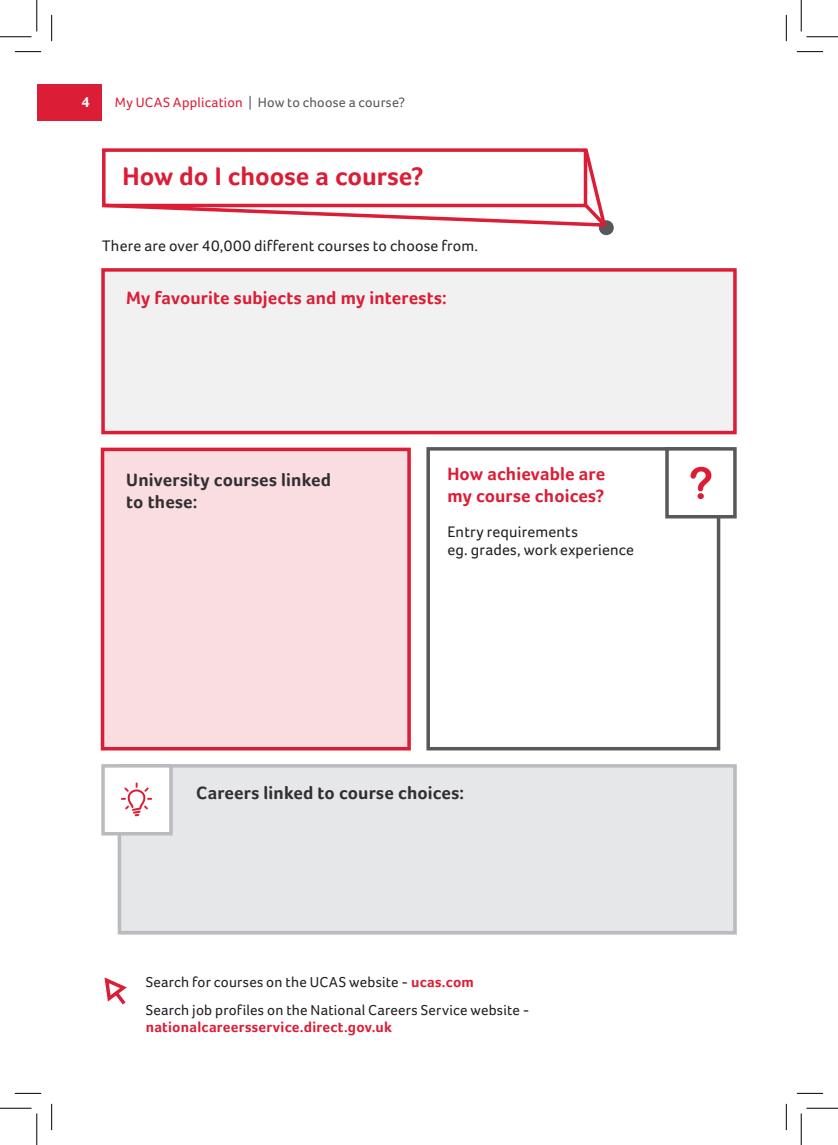
<style>
.page{position:relative;width:838px;height:1145px;background:#fff}
.page>*{position:absolute;margin:0;border:0;box-sizing:border-box;transform-origin:0 0}
.t1{font:700 26.25px "Foco";color:#dc1d36}
.t2{font:700 18.38px/22.1px "Foco";letter-spacing:.01em;color:#dc1d36}
.t3{font:700 18.38px/22.1px "Foco";letter-spacing:.01em;color:#312f30}
.t4{font:15.75px/17.5px "Foco";letter-spacing:.015em;color:#231f20}
.t5{font:14.88px/17.8px "Foco";letter-spacing:.015em;color:#231f20}
.t6{font:700 14.88px "Foco";color:#fff}
.t7{font:14px "Foco";letter-spacing:.02em;color:#57585a}
.s1{color:#dc1d36}
.s2{font-weight:700;color:#dc1d36}
</style>
<div class="page">
<div style="left:120px;top:766px;width:616px;height:168px;background:#e6e7e9"></div>
<div style="left:101px;top:270px;width:635px;height:164px;background:#f1f1f2"></div>
<div style="left:101px;top:448px;width:310px;height:302px;background:#f9dde1"></div>
<div style="left:426px;top:447px;width:294px;height:303px;background:#fff;border:4px solid #57585a"></div>
<div style="left:665px;top:447px;width:71px;height:71px;background:#fff;border:4px solid #57585a"></div>
<div style="left:598px;top:220px;width:15px;height:15px;background:#57585a;border-radius:50%"></div>
<svg style="left:102px;top:148px;width:498px;height:78px"></svg>
<svg style="left:580px;top:200px;width:28px;height:29px"></svg>
<div style="left:37px;top:84px;width:64px;height:37px;background:#dc1d36"></div>
<svg style="left:104px;top:977px;width:23px;height:28px"></svg>
<div style="left:101px;top:268px;width:635px;height:166px;border:4px solid #dc1d36"></div>
<div style="left:118px;top:764px;width:618px;height:170px;border:4px solid #babbbe"></div>
<div style="left:101px;top:448px;width:310px;height:302px;border:4px solid #dc1d36"></div>
<svg style="left:690px;top:467px;width:21px;height:32px"></svg>
<div style="left:101px;top:764px;width:72px;height:72px;background:#fff;border:4px solid #babbbe"></div>
<svg style="left:121px;top:783px;width:31px;height:33px"></svg>
<svg style="left:15px;top:51px;width:26px;height:1px"></svg>
<svg style="left:796px;top:51px;width:27px;height:1px"></svg>
<svg style="left:15px;top:1093px;width:26px;height:1px"></svg>
<svg style="left:796px;top:1093px;width:27px;height:1px"></svg>
<svg style="left:51px;top:15px;width:1px;height:26px"></svg>
<svg style="left:51px;top:1104px;width:1px;height:26px"></svg>
<svg style="left:786px;top:15px;width:1px;height:26px"></svg>
<svg style="left:786px;top:1104px;width:1px;height:26px"></svg>
<hr style="left:0;top:36px;width:32px;height:1px;background:#000">
<hr style="left:806px;top:36px;width:31px;height:1px;background:#000">
<hr style="left:0;top:1108px;width:32px;height:1px;background:#000">
<hr style="left:806px;top:1108px;width:31px;height:1px;background:#000">
<hr style="left:36px;top:0;width:1px;height:31px;background:#000">
<hr style="left:36px;top:1113px;width:1px;height:32px;background:#000">
<hr style="left:800px;top:0;width:1px;height:31px;background:#000">
<hr style="left:800px;top:1113px;width:1px;height:32px;background:#000">
<p class="t6" style="left:81px;top:93px;width:10px">4</p>
<p class="t7" style="left:115px;top:95px;width:291px"><span class="s1">My UCAS Application</span> | How to choose a course?</p>
<p class="t1" style="left:122px;top:161px;width:303px">How do I choose a course?</p>
<p class="t4" style="left:102px;top:236px;width:377px">There are over 40,000 different courses to choose from.</p>
<p class="t2" style="left:126px;top:287px;width:322px">My favourite subjects and my interests:</p>
<p class="t3" style="left:126px;top:469px;width:206px">University courses linked to these:</p>
<p class="t2" style="left:447px;top:462px;width:159px">How achievable are my course choices?</p>
<p class="t4" style="left:447px;top:523px;width:188px">Entry requirements<br>eg. grades, work experience</p>
<p class="t3" style="left:196px;top:782px;width:269px">Careers linked to course choices:</p>
<p class="t5" style="left:146px;top:973px;width:330px">Search for courses on the UCAS website - <span class="s2">ucas.com</span></p>
<p class="t5" style="left:146px;top:1001px;width:385px">Search job profiles on the National Careers Service website - <span class="s2">nationalcareersservice.direct.gov.uk</span></p>
</div>
